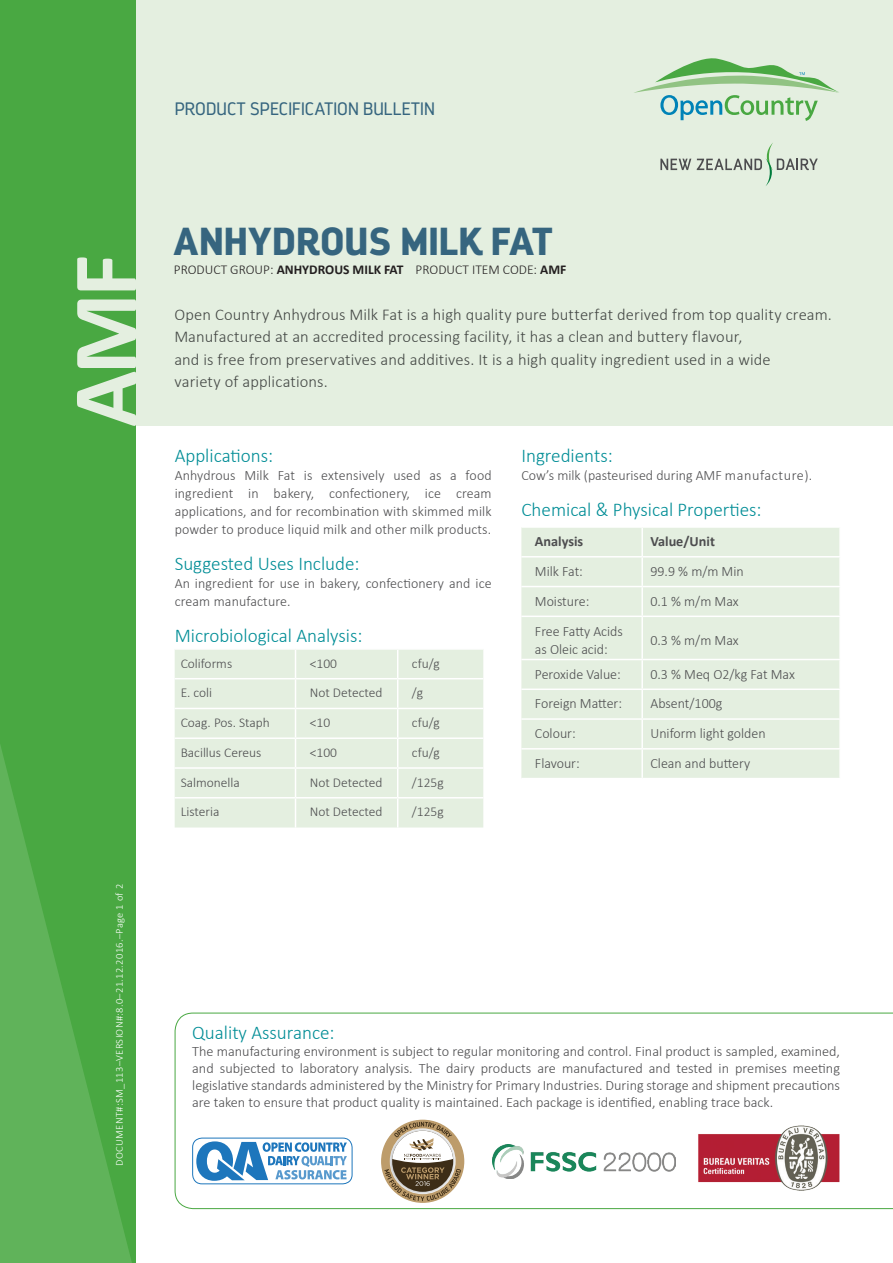
<style>
.page{position:relative;width:893px;height:1263px;background:#fff}
.page>*{position:absolute;margin:0;border:0;box-sizing:border-box;transform-origin:0 0}
.t1{font:700 93px "Calibri";color:#e4efe0}
.t2{font:900 39px "Darwin";color:#36657f}
.t3{font:300 19.5px "Calibri";color:#008d96}
.t4{font:300 18px "Darwin";letter-spacing:.005em;color:#36657f}
.t5{font:300 16.5px/22.5px "Calibri";letter-spacing:.005em;color:#4d4d4f}
.t6{font:300 14.25px/18px "Calibri";color:#4d4d4f;text-align:justify}
.t7{font:700 14.25px "Calibri";color:#4d4d4f}
.t8{font:300 13.5px "Calibri";color:#4d4d4f}
.t9{font:300 13.5px "Calibri";color:#231f20}
.t10{font:300 10.5px "Calibri";letter-spacing:.03em;color:#fff}
.s1{font-weight:700}
</style>
<div class="page">
<div style="left:0;top:0;width:893px;height:426px;background:#e4efe0"></div>
<div style="left:0;top:0;width:135px;height:1263px;background:#49a842"></div>
<svg style="left:0;top:745px;width:132px;height:518px;fill:#5ab053"></svg>
<svg style="left:660px;top:159px;width:31px;height:11px"></svg>
<svg style="left:697px;top:143px;width:121px;height:43px"></svg>
<svg style="left:634px;top:58px;width:205px;height:63px"></svg>
<svg style="left:174px;top:1012px;width:719px;height:197px"></svg>
<img style="left:493px;top:1144px;width:182px;height:34px">
<img style="left:695px;top:1126px;width:144px;height:71px">
<div style="left:192px;top:1138px;width:160px;height:46px;border:1px solid #1d76bc;border-radius:9px"></div>
<svg style="left:196px;top:1141px;width:151px;height:40px"></svg>
<svg style="left:380px;top:1119px;width:85px;height:84px"></svg>
<div style="left:175px;top:650px;width:308px;height:177px;background:#e4efe0"></div>
<svg style="left:295px;top:650px;width:1px;height:177px"></svg>
<svg style="left:397px;top:650px;width:1px;height:177px"></svg>
<hr style="left:175px;top:678px;width:121px;height:1px;background:#fff">
<hr style="left:296px;top:678px;width:102px;height:1px;background:#fff">
<hr style="left:398px;top:678px;width:85px;height:1px;background:#fff">
<hr style="left:175px;top:708px;width:121px;height:1px;background:#fff">
<hr style="left:296px;top:708px;width:102px;height:1px;background:#fff">
<hr style="left:398px;top:708px;width:85px;height:1px;background:#fff">
<hr style="left:175px;top:737px;width:121px;height:2px;background:#fff">
<hr style="left:296px;top:737px;width:102px;height:2px;background:#fff">
<hr style="left:398px;top:737px;width:85px;height:2px;background:#fff">
<hr style="left:175px;top:767px;width:121px;height:2px;background:#fff">
<hr style="left:296px;top:767px;width:102px;height:2px;background:#fff">
<hr style="left:398px;top:767px;width:85px;height:2px;background:#fff">
<hr style="left:175px;top:797px;width:121px;height:1px;background:#fff">
<hr style="left:296px;top:797px;width:102px;height:1px;background:#fff">
<hr style="left:398px;top:797px;width:85px;height:1px;background:#fff">
<div style="left:521px;top:528px;width:318px;height:250px;background:#e4efe0"></div>
<hr style="left:641px;top:528px;width:2px;height:28px;background:#fff">
<hr style="left:641px;top:557px;width:2px;height:29px;background:#fff">
<hr style="left:641px;top:587px;width:2px;height:28px;background:#fff">
<hr style="left:641px;top:617px;width:2px;height:42px;background:#fff">
<hr style="left:641px;top:660px;width:2px;height:28px;background:#fff">
<hr style="left:641px;top:690px;width:2px;height:28px;background:#fff">
<hr style="left:641px;top:720px;width:2px;height:28px;background:#fff">
<hr style="left:641px;top:749px;width:2px;height:29px;background:#fff">
<hr style="left:521px;top:556px;width:121px;height:1px;background:#fff">
<hr style="left:642px;top:556px;width:199px;height:1px;background:#fff">
<hr style="left:521px;top:586px;width:121px;height:1px;background:#fff">
<hr style="left:642px;top:586px;width:199px;height:1px;background:#fff">
<hr style="left:521px;top:615px;width:121px;height:2px;background:#fff">
<hr style="left:642px;top:615px;width:199px;height:2px;background:#fff">
<hr style="left:521px;top:659px;width:121px;height:1px;background:#fff">
<hr style="left:642px;top:659px;width:199px;height:1px;background:#fff">
<hr style="left:521px;top:688px;width:121px;height:2px;background:#fff">
<hr style="left:642px;top:688px;width:199px;height:2px;background:#fff">
<hr style="left:521px;top:718px;width:121px;height:2px;background:#fff">
<hr style="left:642px;top:718px;width:199px;height:2px;background:#fff">
<hr style="left:521px;top:748px;width:121px;height:1px;background:#fff">
<hr style="left:642px;top:748px;width:199px;height:1px;background:#fff">
<p class="t4" style="left:175px;top:98px;width:262px">PRODUCT SPECIFICATION BULLETIN</p>
<p class="t1" style="left:46px;top:427px;width:174px;rotate:-90deg">AMF</p>
<p class="t10" style="left:113px;top:1165px;width:283px;rotate:-90deg">DOCUMENT#:SM_113–VERSION#:8.0–21.12.2016.–Page 1 of 2</p>
<p class="t2" style="left:174px;top:217px;width:380px">ANHYDROUS MILK FAT</p>
<p class="t9" style="left:174px;top:261px;width:394px">PRODUCT GROUP: <span class="s1">ANHYDROUS MILK FAT</span> PRODUCT ITEM CODE: <span class="s1">AMF</span></p>
<p class="t5" style="left:174px;top:302px;width:659px">Open Country Anhydrous Milk Fat is a high quality pure butterfat derived from top quality cream.<br>Manufactured at an accredited processing facility, it has a clean and buttery flavour,<br>and is free from preservatives and additives. It is a high quality ingredient used in a wide<br>variety of applications.</p>
<p class="t3" style="left:175px;top:443px;width:100px">Applications:</p>
<p class="t6" style="left:175px;top:465px;width:318px">Anhydrous Milk Fat is extensively used as a food ingredient in bakery, confectionery, ice cream applications, and for recombination with skimmed milk powder to produce liquid milk and other milk products.</p>
<p class="t3" style="left:175px;top:551px;width:186px">Suggested Uses Include:</p>
<p class="t6" style="left:175px;top:574px;width:318px">An ingredient for use in bakery, confectionery and ice cream manufacture.</p>
<p class="t3" style="left:175px;top:624px;width:189px">Microbiological Analysis:</p>
<p class="t8" style="left:181px;top:655px;width:53px">Coliforms</p>
<p class="t8" style="left:310px;top:655px;width:29px">&lt;100</p>
<p class="t8" style="left:412px;top:655px;width:29px">cfu/g</p>
<p class="t8" style="left:181px;top:684px;width:33px">E. coli</p>
<p class="t8" style="left:310px;top:684px;width:74px">Not Detected</p>
<p class="t8" style="left:412px;top:684px;width:13px">/g</p>
<p class="t8" style="left:181px;top:714px;width:91px">Coag. Pos. Staph</p>
<p class="t8" style="left:310px;top:714px;width:22px">&lt;10</p>
<p class="t8" style="left:412px;top:714px;width:29px">cfu/g</p>
<p class="t8" style="left:181px;top:744px;width:82px">Bacillus Cereus</p>
<p class="t8" style="left:310px;top:744px;width:29px">&lt;100</p>
<p class="t8" style="left:412px;top:744px;width:29px">cfu/g</p>
<p class="t8" style="left:181px;top:774px;width:61px">Salmonella</p>
<p class="t8" style="left:310px;top:774px;width:74px">Not Detected</p>
<p class="t8" style="left:412px;top:774px;width:33px">/125g</p>
<p class="t8" style="left:181px;top:803px;width:40px">Listeria</p>
<p class="t8" style="left:310px;top:803px;width:74px">Not Detected</p>
<p class="t8" style="left:412px;top:803px;width:33px">/125g</p>
<p class="t3" style="left:521px;top:443px;width:93px">Ingredients:</p>
<p class="t6" style="left:521px;top:465px;width:292px">Cow’s milk (pasteurised during AMF manufacture).</p>
<p class="t3" style="left:521px;top:497px;width:242px">Chemical &amp; Physical Properties:</p>
<p class="t7" style="left:535px;top:532px;width:50px">Analysis</p>
<p class="t7" style="left:650px;top:532px;width:66px">Value/Unit</p>
<p class="t6" style="left:535px;top:562px;width:50px">Milk Fat:</p>
<p class="t6" style="left:650px;top:562px;width:95px">99.9 % m/m Min</p>
<p class="t6" style="left:535px;top:591px;width:56px">Moisture:</p>
<p class="t6" style="left:650px;top:591px;width:90px">0.1 % m/m Max</p>
<p class="t6" style="left:535px;top:621px;width:90px">Free Fatty Acids</p>
<p class="t6" style="left:535px;top:639px;width:74px">as Oleic acid:</p>
<p class="t6" style="left:650px;top:630px;width:90px">0.3 % m/m Max</p>
<p class="t6" style="left:535px;top:664px;width:87px">Peroxide Value:</p>
<p class="t6" style="left:650px;top:664px;width:146px">0.3 % Meq O2/kg Fat Max</p>
<p class="t6" style="left:535px;top:694px;width:89px">Foreign Matter:</p>
<p class="t6" style="left:650px;top:694px;width:73px">Absent/100g</p>
<p class="t6" style="left:535px;top:724px;width:42px">Colour:</p>
<p class="t6" style="left:650px;top:724px;width:117px">Uniform light golden</p>
<p class="t6" style="left:535px;top:754px;width:46px">Flavour:</p>
<p class="t6" style="left:650px;top:754px;width:101px">Clean and buttery</p>
<h3 class="t3" style="left:192px;top:1020px;width:144px">Quality Assurance:</h3>
<p class="t6" style="left:192px;top:1042px;width:649px;line-height:17.1px">The manufacturing environment is subject to regular monitoring and control. Final product is sampled, examined, and subjected to laboratory analysis. The dairy products are manufactured and tested in premises meeting legislative standards administered by the Ministry for Primary Industries. During storage and shipment precautions are taken to ensure that product quality is maintained. Each package is identified, enabling trace back.</p>
</div>
